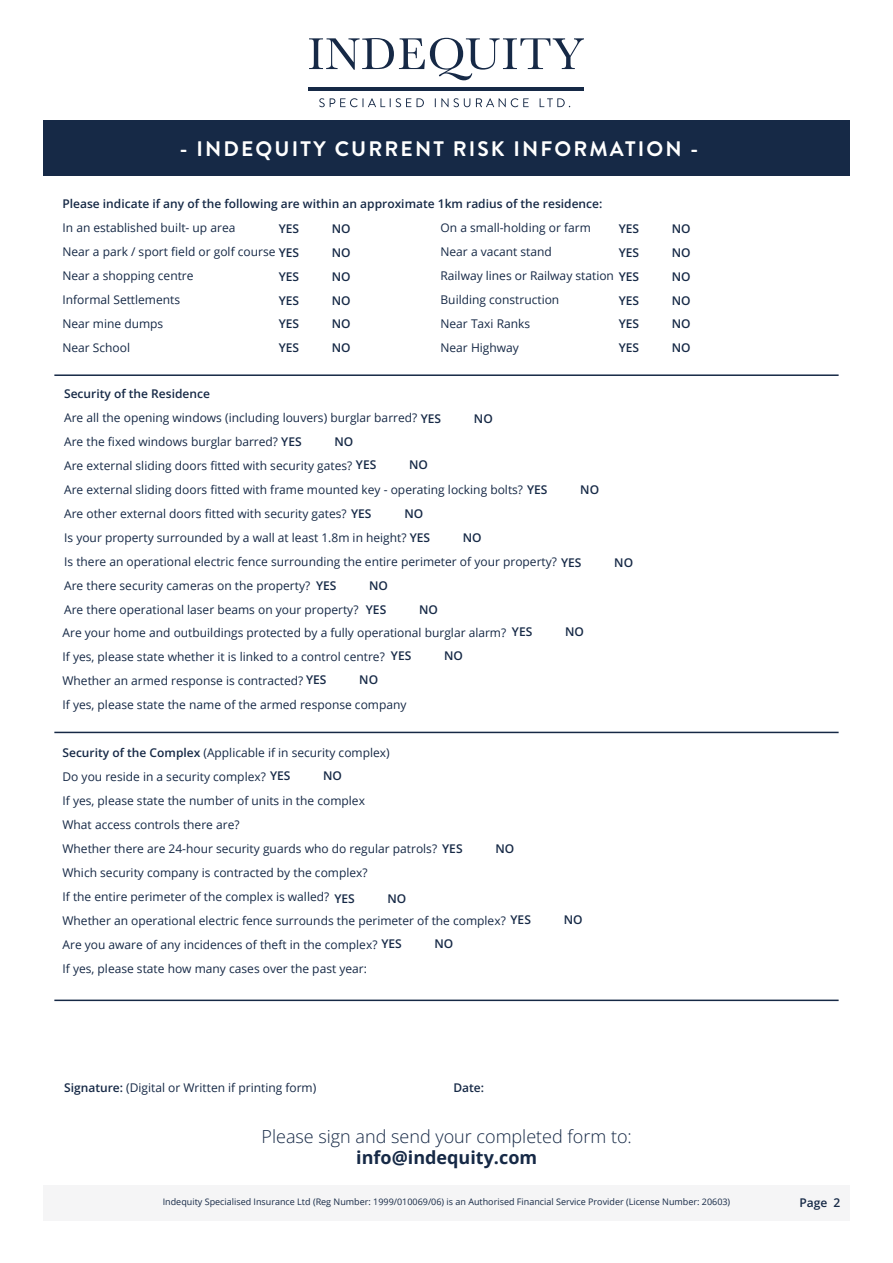
<style>
.page{position:relative;width:893px;height:1263px;background:#fff}
.page>*{position:absolute;margin:0;border:0;box-sizing:border-box;transform-origin:0 0}
.t1{font:700 21px "Brandon Grotesque";letter-spacing:.1em;color:#fff}
.t2{font:300 18px "Open Sans";color:#162946}
.t3{font:700 18px "Open Sans";color:#162946}
.t4{font:12px/24px "Open Sans";color:#162946}
.t5{font:600 12px/23.1px "Open Sans";color:#162946}
.t6{font:9px "Open Sans";color:#162946}
.s1{font-weight:600}
</style>
<div class="page">
<div style="left:43px;top:1185px;width:807px;height:35px;background:#f5f5f6"></div>
<svg style="left:309px;top:38px;width:275px;height:42px"></svg>
<hr style="left:309px;top:87px;width:275px;height:3px;background:#162946">
<svg style="left:319px;top:98px;width:92px;height:9px"></svg>
<svg style="left:417px;top:98px;width:7px;height:9px"></svg>
<svg style="left:435px;top:98px;width:35px;height:9px"></svg>
<svg style="left:476px;top:98px;width:53px;height:9px"></svg>
<svg style="left:540px;top:98px;width:30px;height:9px"></svg>
<hr style="left:54px;top:999px;width:785px;height:2px;background:#162946">
<hr style="left:54px;top:374px;width:785px;height:2px;background:#162946">
<hr style="left:54px;top:732px;width:785px;height:1px;background:#162946">
<div style="left:43px;top:121px;width:807px;height:55px;background:#162946"></div>
<h1 class="t1" style="left:180px;top:134px;width:520px">- INDEQUITY CURRENT RISK INFORMATION -</h1>
<p class="t5" style="left:62px;top:192px;width:541px">Please indicate if any of the following are within an approximate 1km radius of the residence:</p>
<p class="t4" style="left:62px;top:216px;width:174px">In an established built- up area</p>
<p class="t4" style="left:440px;top:216px;width:152px">On a small-holding or farm</p>
<p class="t4" style="left:62px;top:240px;width:238px">Near a park / sport field or golf course <span class="s1">YES</span></p>
<p class="t4" style="left:440px;top:240px;width:113px">Near a vacant stand</p>
<p class="t4" style="left:62px;top:264px;width:133px">Near a shopping centre</p>
<p class="t4" style="left:440px;top:264px;width:200px">Railway lines or Railway station <span class="s1">YES</span></p>
<p class="t4" style="left:62px;top:288px;width:119px">Informal Settlements</p>
<p class="t4" style="left:440px;top:288px;width:120px">Building construction</p>
<p class="t4" style="left:62px;top:312px;width:102px">Near mine dumps</p>
<p class="t4" style="left:440px;top:312px;width:91px">Near Taxi Ranks</p>
<p class="t4" style="left:62px;top:336px;width:69px">Near School</p>
<p class="t4" style="left:440px;top:336px;width:80px">Near Highway</p>
<p class="t5" style="left:279px;top:217px;width:22px">YES</p>
<p class="t5" style="left:332px;top:217px;width:20px">NO</p>
<p class="t5" style="left:619px;top:217px;width:22px">YES</p>
<p class="t5" style="left:672px;top:217px;width:20px">NO</p>
<p class="t5" style="left:619px;top:241px;width:22px">YES</p>
<p class="t5" style="left:672px;top:241px;width:20px">NO</p>
<p class="t5" style="left:619px;top:289px;width:22px">YES</p>
<p class="t5" style="left:672px;top:289px;width:20px">NO</p>
<p class="t5" style="left:619px;top:336px;width:22px">YES</p>
<p class="t5" style="left:672px;top:336px;width:20px">NO</p>
<p class="t5" style="left:332px;top:241px;width:20px">NO</p>
<p class="t5" style="left:672px;top:265px;width:20px">NO</p>
<p class="t5" style="left:279px;top:265px;width:22px">YES</p>
<p class="t5" style="left:332px;top:265px;width:20px">NO</p>
<p class="t5" style="left:279px;top:289px;width:22px">YES</p>
<p class="t5" style="left:332px;top:289px;width:20px">NO</p>
<p class="t5" style="left:279px;top:312px;width:22px">YES</p>
<p class="t5" style="left:332px;top:312px;width:20px">NO</p>
<p class="t5" style="left:619px;top:312px;width:22px">YES</p>
<p class="t5" style="left:672px;top:312px;width:20px">NO</p>
<p class="t5" style="left:279px;top:336px;width:22px">YES</p>
<p class="t5" style="left:332px;top:336px;width:20px">NO</p>
<p class="t5" style="left:64px;top:382px;width:147px">Security of the Residence</p>
<p class="t4" style="left:64px;top:405px;width:519px">Are all the opening windows (including louvers) burglar barred?<br>Are the fixed windows burglar barred? <span class="s1">YES<br></span>Are external sliding doors fitted with security gates? <span class="s1">YES<br></span>Are external sliding doors fitted with frame mounted key - operating locking bolts? <span class="s1">YES<br></span>Are other external doors fitted with security gates? <span class="s1">YES<br></span>Is your property surrounded by a wall at least 1.8m in height? <span class="s1">YES<br></span>Is there an operational electric fence surrounding the entire perimeter of your property? <span class="s1">YES </span>Are there security cameras on the property?<br>Are there operational laser beams on your property?</p>
<p class="t5" style="left:421px;top:407px;width:22px">YES</p>
<p class="t5" style="left:474px;top:407px;width:20px">NO</p>
<p class="t5" style="left:334px;top:430px;width:20px">NO</p>
<p class="t5" style="left:409px;top:453px;width:20px">NO</p>
<p class="t5" style="left:580px;top:478px;width:20px">NO</p>
<p class="t5" style="left:404px;top:502px;width:20px">NO</p>
<p class="t5" style="left:463px;top:525px;width:20px">NO</p>
<p class="t5" style="left:316px;top:574px;width:22px">YES</p>
<p class="t5" style="left:366px;top:574px;width:24px">NO<br>YES</p>
<p class="t5" style="left:419px;top:597px;width:20px">NO</p>
<p class="t5" style="left:512px;top:620px;width:22px">YES</p>
<p class="t5" style="left:565px;top:620px;width:20px">NO</p>
<p class="t4" style="left:63px;top:620px;width:445px">Are your home and outbuildings protected by a fully operational burglar alarm?<br>If yes, please state whether it is linked to a control centre?<br>Whether an armed response is contracted? <span class="s1">YES<br></span>If yes, please state the name of the armed response company</p>
<p class="t4" style="left:63px;top:740px;width:470px"><span class="s1">Security of the Complex</span> (Applicable if in security complex)<br>Do you reside in a security complex?<br>If yes, please state the number of units in the complex<br>What access controls there are?<br>Whether there are 24-hour security guards who do regular patrols? <span class="s1">YES<br></span>Which security company is contracted by the complex?<br>If the entire perimeter of the complex is walled?<br>Whether an operational electric fence surrounds the perimeter of the complex? <span class="s1">YES </span>Are you aware of any incidences of theft in the complex?<br>If yes, please state how many cases over the past year:</p>
<p class="t5" style="left:391px;top:644px;width:22px">YES</p>
<p class="t5" style="left:444px;top:644px;width:20px">NO</p>
<p class="t5" style="left:359px;top:668px;width:20px">NO</p>
<p class="t5" style="left:270px;top:763px;width:22px">YES</p>
<p class="t5" style="left:323px;top:763px;width:20px">NO</p>
<p class="t5" style="left:495px;top:837px;width:20px">NO</p>
<p class="t5" style="left:334px;top:886px;width:22px">YES</p>
<p class="t5" style="left:387px;top:886px;width:20px">NO</p>
<p class="t5" style="left:564px;top:908px;width:20px">NO</p>
<p class="t5" style="left:381px;top:932px;width:22px">YES</p>
<p class="t5" style="left:434px;top:932px;width:20px">NO</p>
<p class="t5" style="left:614px;top:551px;width:20px">NO</p>
<p class="t4" style="left:64px;top:1076px;width:254px"><span class="s1">Signature:</span> (Digital or Written if printing form)</p>
<p class="t5" style="left:453px;top:1076px;width:32px">Date:</p>
<h2 class="t2" style="left:262px;top:1124px;width:372px">Please sign and send your completed form to:</h2>
<h2 class="t3" style="left:356px;top:1145px;width:182px">info@indequity.com</h2>
<p class="t6" style="left:163px;top:1196px;width:569px">Indequity Specialised Insurance Ltd (Reg Number: 1999/010069/06) is an Authorised Financial Service Provider (License Number: 20603)</p>
<p class="t5" style="left:800px;top:1190px;width:42px">Page 2</p>
</div>
